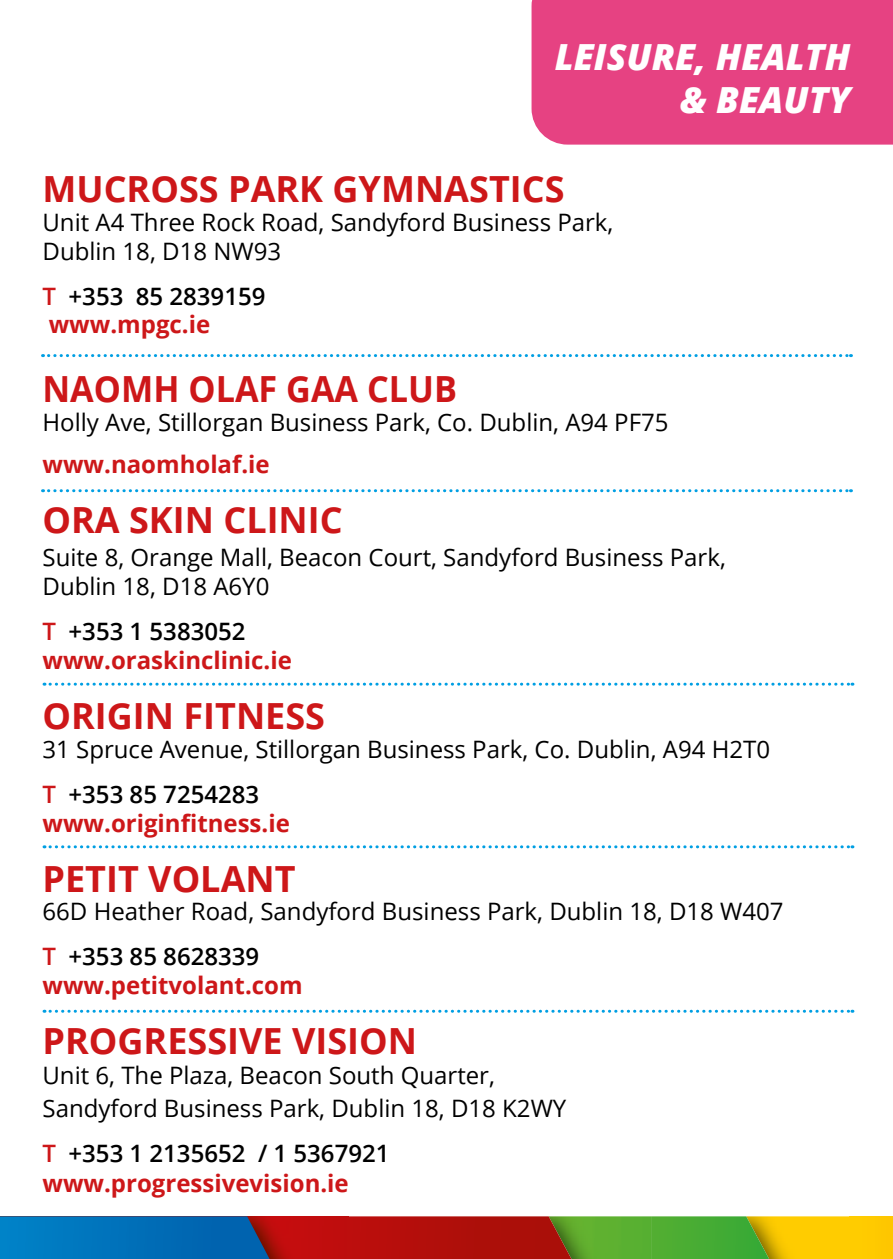
<style>
.page{position:relative;width:893px;height:1259px;background:#fff}
.page>*{position:absolute;margin:0;border:0;box-sizing:border-box;transform-origin:0 0}
.t1{font:700 36px "Open Sans";color:#cd1719}
.t2{font:italic 800 36px/43.2px "Open Sans";color:#fff;text-align:right}
.t3{font:700 36px "Open Sans";color:#cd1719;scale:.95 1}
.t4{font:24px/28.8px "Open Sans";color:#000}
.t5{font:700 24px/28.8px "Open Sans";color:#cd1719}
.t6{font:600 24px/28.8px "Open Sans";color:#000}
.s1{color:#cd1719}
.s2{font-weight:700;color:#cd1719}
.s3{font-weight:600}
.s4{font-weight:600;color:#000}
.s5{font-weight:600;color:#cd1719}
</style>
<div class="page">
<div style="left:849px;top:1216px;width:44px;height:43px;background:#ffca00"></div>
<img style="left:769px;top:1216px;width:80px;height:43px">
<svg style="left:651px;top:1216px;width:118px;height:43px;background:#53ab31"></svg>
<img style="left:571px;top:1216px;width:80px;height:43px">
<svg style="left:349px;top:1216px;width:222px;height:43px;background:#ad160d"></svg>
<img style="left:270px;top:1216px;width:79px;height:43px">
<svg style="left:0;top:1216px;width:270px;height:43px;background:#076bb0"></svg>
<svg style="left:43px;top:354px;width:808px;height:3px"></svg>
<svg style="left:43px;top:489px;width:808px;height:3px"></svg>
<svg style="left:44px;top:682px;width:809px;height:3px"></svg>
<svg style="left:44px;top:845px;width:809px;height:3px"></svg>
<div style="left:531px;top:0;width:362px;height:145px;background:#e64282"></div>
<svg style="left:44px;top:1009px;width:809px;height:3px"></svg>
<h1 class="t2" style="left:555px;top:34px;width:297px">LEISURE, HEALTH &amp; BEAUTY</h1>
<h1 class="t1" style="left:43px;top:163px;width:523px">MUCROSS PARK GYMNASTICS</h1>
<p class="t4" style="left:43px;top:207px;width:572px">Unit A4 Three Rock Road, Sandyford Business Park,<br>Dublin 18, D18 NW93</p>
<p class="t6" style="left:43px;top:281px;width:224px"><span class="s1">T</span> +353 85 2839159 <span class="s2">www.mpgc.ie</span></p>
<h1 class="t3" style="left:43px;top:364px;width:438px">NAOMH OLAF GAA CLUB</h1>
<p class="t4" style="left:43px;top:407px;width:627px">Holly Ave, Stillorgan Business Park, Co. Dublin, A94 PF75</p>
<p class="t5" style="left:43px;top:449px;width:229px">www.naomholaf.ie</p>
<h1 class="t1" style="left:43px;top:495px;width:302px">ORA SKIN CLINIC</h1>
<p class="t4" style="left:43px;top:542px;width:685px">Suite 8, Orange Mall, Beacon Court, Sandyford Business Park,<br>Dublin 18, D18 A6Y0</p>
<p class="t5" style="left:43px;top:616px;width:251px"><span class="s3">T</span> <span class="s4">+353 1 5383052 </span>www.oraskinclinic.ie</p>
<h1 class="t1" style="left:43px;top:690px;width:284px">ORIGIN FITNESS</h1>
<p class="t4" style="left:43px;top:726px;width:729px;line-height:45px">31 Spruce Avenue, Stillorgan Business Park, Co. Dublin, A94 H2T0<br><span class="s5">T</span> <span class="s3">+353 85 7254283</span></p>
<p class="t5" style="left:43px;top:808px;width:249px">www.originfitness.ie</p>
<h1 class="t1" style="left:43px;top:853px;width:255px">PETIT VOLANT</h1>
<p class="t4" style="left:43px;top:888px;width:743px;line-height:45px">66D Heather Road, Sandyford Business Park, Dublin 18, D18 W407<br><span class="s5">T</span> <span class="s3">+353 85 8628339</span></p>
<p class="t5" style="left:43px;top:970px;width:262px">www.petitvolant.com</p>
<h1 class="t1" style="left:43px;top:1015px;width:376px">PROGRESSIVE VISION</h1>
<p class="t4" style="left:43px;top:1058px;width:525px;line-height:33px">Unit 6, The Plaza, Beacon South Quarter,<br>Sandyford Business Park, Dublin 18, D18 K2WY</p>
<p class="t5" style="left:43px;top:1138px;width:348px;line-height:30px"><span class="s3">T</span> <span class="s4">+353 1 2135652 / 1 5367921 </span>www.progressivevision.ie</p>
</div>
